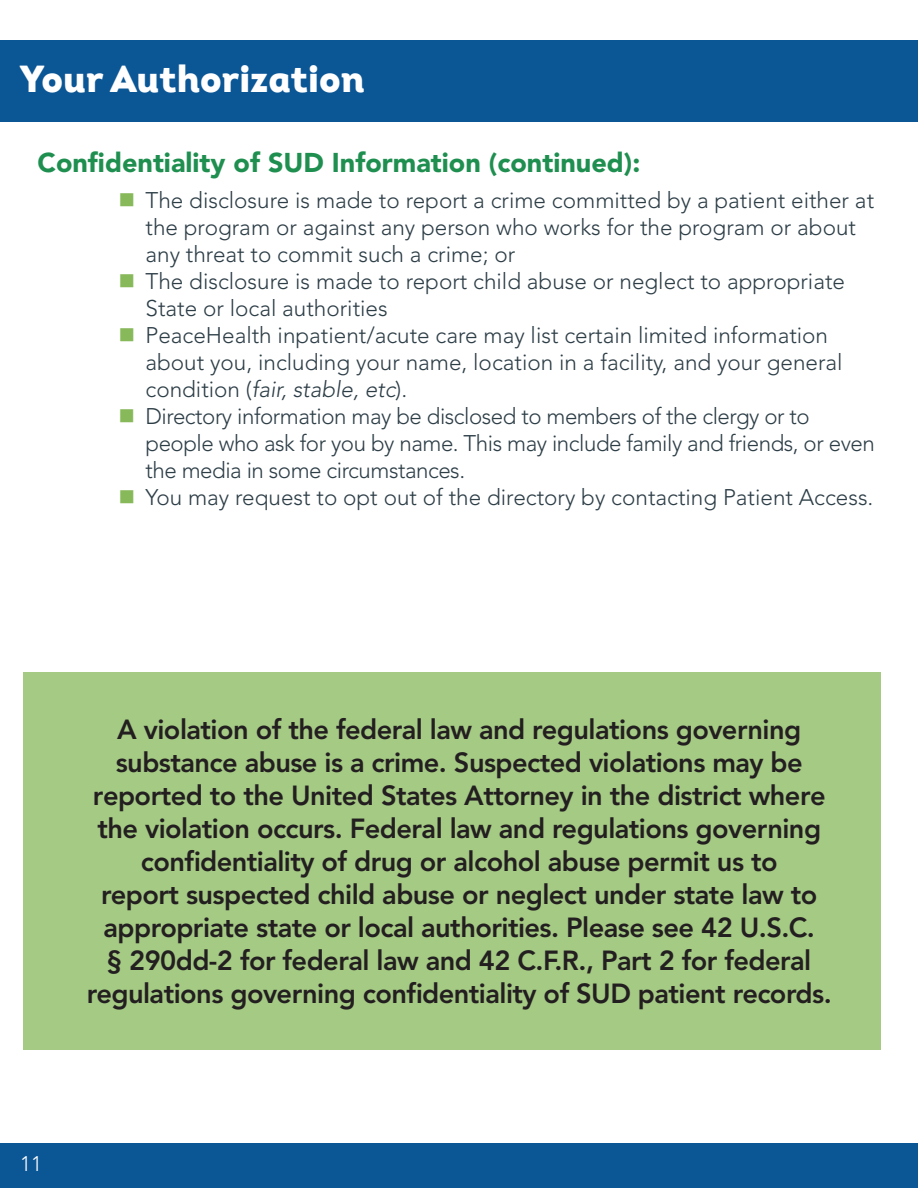
<style>
.page{position:relative;width:918px;height:1188px;background:#fff}
.page>*{position:absolute;margin:0;border:0;box-sizing:border-box;transform-origin:0 0}
.t1{font:37.5px "Intro Black Alt";color:#fff}
.Light_Green_Bullets{font:800 27.45px/33px "Avenir LT Std";letter-spacing:-.02em;color:#231f20;text-align:center}
.Body_-_Avenir_Light{font:900 27px "Avenir LT Std";color:#1f8f50}
.t2{font:300 22.5px/27px "Avenir LT Std";color:#2d3e47}
.t3{font:300 22.5px/27px "Avenir LT Std";letter-spacing:-.02em;color:#2d3e47}
.t4{font:300 21px "Avenir LT Std";color:#fff}
.s1{font-style:italic}
</style>
<div class="page">
<div style="left:0;top:1144px;width:918px;height:44px;background:#0b5695"></div>
<div style="left:0;top:40px;width:918px;height:82px;background:#0b5695"></div>
<div style="left:24px;top:672px;width:857px;height:378px;background:#a5ca84"></div>
<p class="t1" style="left:20px;top:54px;width:346px">Your Authorization</p>
<p class="Body_-_Avenir_Light" style="left:38px;top:146px;width:604px">Confidentiality of SUD Information (continued):</p>
<p class="t2" style="left:146px;top:186px;width:730px">The disclosure is made to report a crime committed by a patient either at the program or against any person who works for the program or about any threat to commit such a crime; or</p>
<p class="t2" style="left:146px;top:267px;width:701px">The disclosure is made to report child abuse or neglect to appropriate<br>State or local authorities</p>
<p class="t2" style="left:146px;top:321px;width:699px">PeaceHealth inpatient/acute care may list certain limited information about you, including your name, location in a facility, and your general condition (<span class="s1">fair, stable, etc</span>).</p>
<p class="t3" style="left:146px;top:402px;width:731px">Directory information may be disclosed to members of the clergy or to people who ask for you by name. This may include family and friends, or even the media in some circumstances.</p>
<p class="t2" style="left:146px;top:483px;width:729px">You may request to opt out of the directory by contacting Patient Access.</p>
<p class="Light_Green_Bullets" style="left:87px;top:713px;width:746px">A violation of the federal law and regulations governing substance abuse is a crime. Suspected violations may be reported to the United States Attorney in the district where the violation occurs. Federal law and regulations governing confidentiality of drug or alcohol abuse permit us to<br>report suspected child abuse or neglect under state law to appropriate state or local authorities. Please see 42 U.S.C.<br>§ 290dd-2 for federal law and 42 C.F.R., Part 2 for federal regulations governing confidentiality of SUD patient records.</p>
<p class="t4" style="left:20px;top:1152px;width:23px">11</p>
</div>
